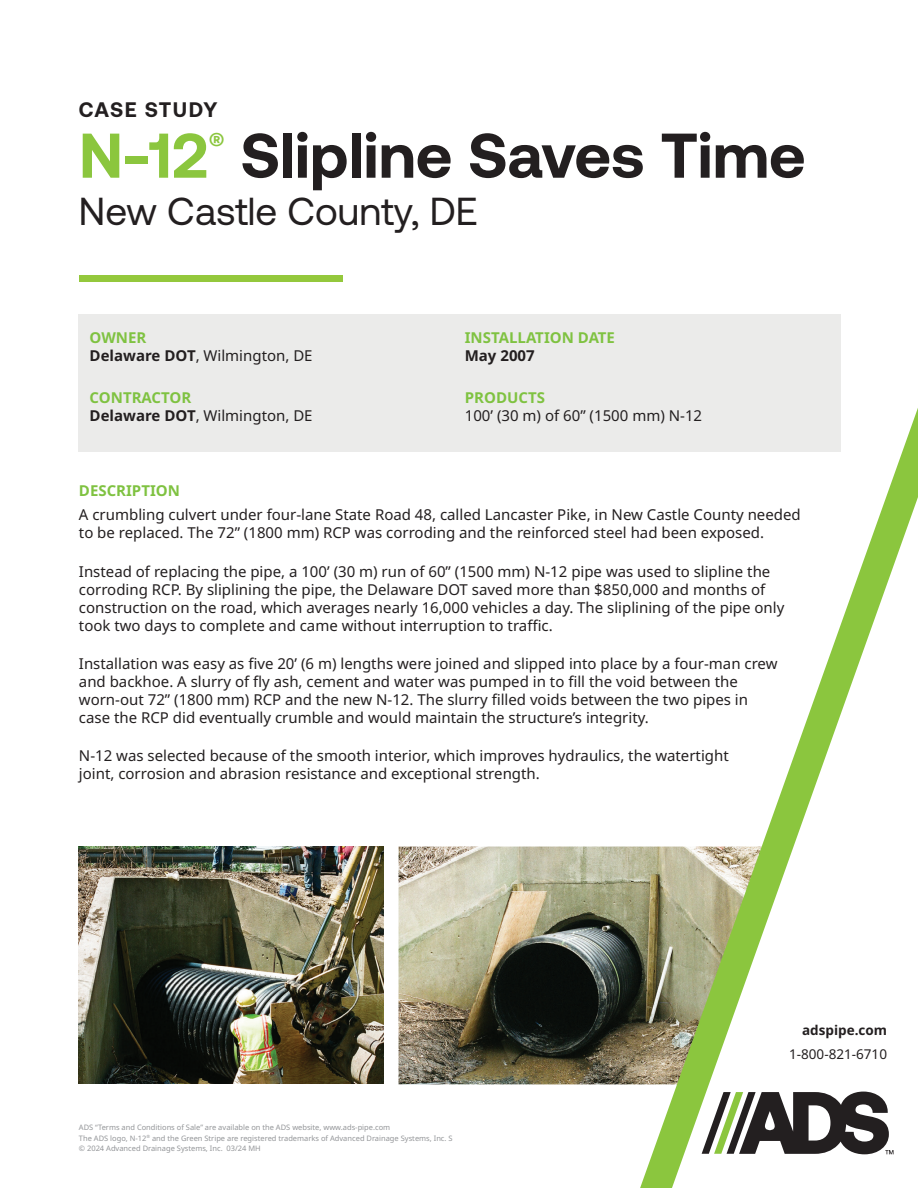
<style>
.page{position:relative;width:918px;height:1188px;background:#fff}
.page>*{position:absolute;margin:0;border:0;box-sizing:border-box;transform-origin:0 0}
.t1{font:700 63px "Aeonik";color:#231f20}
.t2{font:39px "Aeonik";color:#231f20}
.t3{font:700 21px "Aeonik";letter-spacing:.045em;color:#231f20}
.t4{font:15px/18px "Noto Sans";color:#231f20}
.t5{font:700 15px "Noto Sans";color:#7fc241}
.t6{font:700 15px "Noto Sans";color:#231f20}
.t7{font:13.5px "Noto Sans";color:#231f20}
.t8{font:700 13.5px "Noto Sans";color:#231f20}
.t9{font:7.5px/10.5px "Noto Sans";color:#939598}
.s1{color:#8bc63e}
.s2{font-weight:700;color:#7fc241}
.s3{font-weight:700}
</style>
<div class="page">
<div style="left:78px;top:314px;width:763px;height:137px;background:#ebebea"></div>
<img style="left:399px;top:847px;width:206px;height:237px">
<div style="left:79px;top:275px;width:264px;height:7px;background:#94c83c"></div>
<svg style="left:605px;top:408px;width:313px;height:780px"></svg>
<img style="left:79px;top:847px;width:304px;height:237px">
<h3 class="t3" style="left:79px;top:97px;width:140px">CASE STUDY</h3>
<h1 class="t1" style="left:79px;top:120px;width:728px"><span class="s1">N-12</span><sup>®</sup> Slipline Saves Time</h1>
<h2 class="t2" style="left:79px;top:190px;width:400px">New Castle County, DE</h2>
<p class="t4" style="left:90px;top:329px;width:225px"><span class="s2">OWNER<br></span><span class="s3">Delaware DOT</span>, Wilmington, DE</p>
<p class="t4" style="left:90px;top:389px;width:225px"><span class="s2">CONTRACTOR<br></span><span class="s3">Delaware DOT</span>, Wilmington, DE</p>
<p class="t5" style="left:465px;top:327px;width:152px">INSTALLATION DATE</p>
<p class="t6" style="left:465px;top:345px;width:71px">May 2007</p>
<p class="t5" style="left:465px;top:387px;width:82px">PRODUCTS</p>
<p class="t4" style="left:465px;top:407px;width:239px">100’ (30 m) of 60” (1500 mm) N-12</p>
<p class="t5" style="left:79px;top:480px;width:103px">DESCRIPTION</p>
<p class="t4" style="left:79px;top:506px;width:723px">A crumbling culvert under four-lane State Road 48, called Lancaster Pike, in New Castle County needed to be replaced. The 72” (1800 mm) RCP was corroding and the reinforced steel had been exposed.</p>
<p class="t4" style="left:79px;top:562px;width:707px">Instead of replacing the pipe, a 100’ (30 m) run of 60” (1500 mm) N-12 pipe was used to slipline the corroding RCP. By sliplining the pipe, the Delaware DOT saved more than $850,000 and months of construction on the road, which averages nearly 16,000 vehicles a day. The sliplining of the pipe only took two days to complete and came without interruption to traffic.</p>
<p class="t4" style="left:79px;top:655px;width:700px">Installation was easy as five 20’ (6 m) lengths were joined and slipped into place by a four-man crew and backhoe. A slurry of fly ash, cement and water was pumped in to fill the void between the worn-out 72” (1800 mm) RCP and the new N-12. The slurry filled voids between the two pipes in case the RCP did eventually crumble and would maintain the structure’s integrity.</p>
<p class="t4" style="left:79px;top:747px;width:651px">N-12 was selected because of the smooth interior, which improves hydraulics, the watertight joint, corrosion and abrasion resistance and exceptional strength.</p>
<p class="t9" style="left:79px;top:1122px;width:375px">ADS “Terms and Conditions of Sale” are available on the ADS website, www.ads-pipe.com<br>The ADS logo, N-12<sup>®</sup> and the Green Stripe are registered trademarks of Advanced Drainage Systems, Inc. S © 2024 Advanced Drainage Systems, Inc. 03/24 MH</p>
<p class="t8" style="left:802px;top:1021px;width:86px">adspipe.com</p>
<p class="t7" style="left:789px;top:1045px;width:99px">1-800-821-6710</p>
</div>
